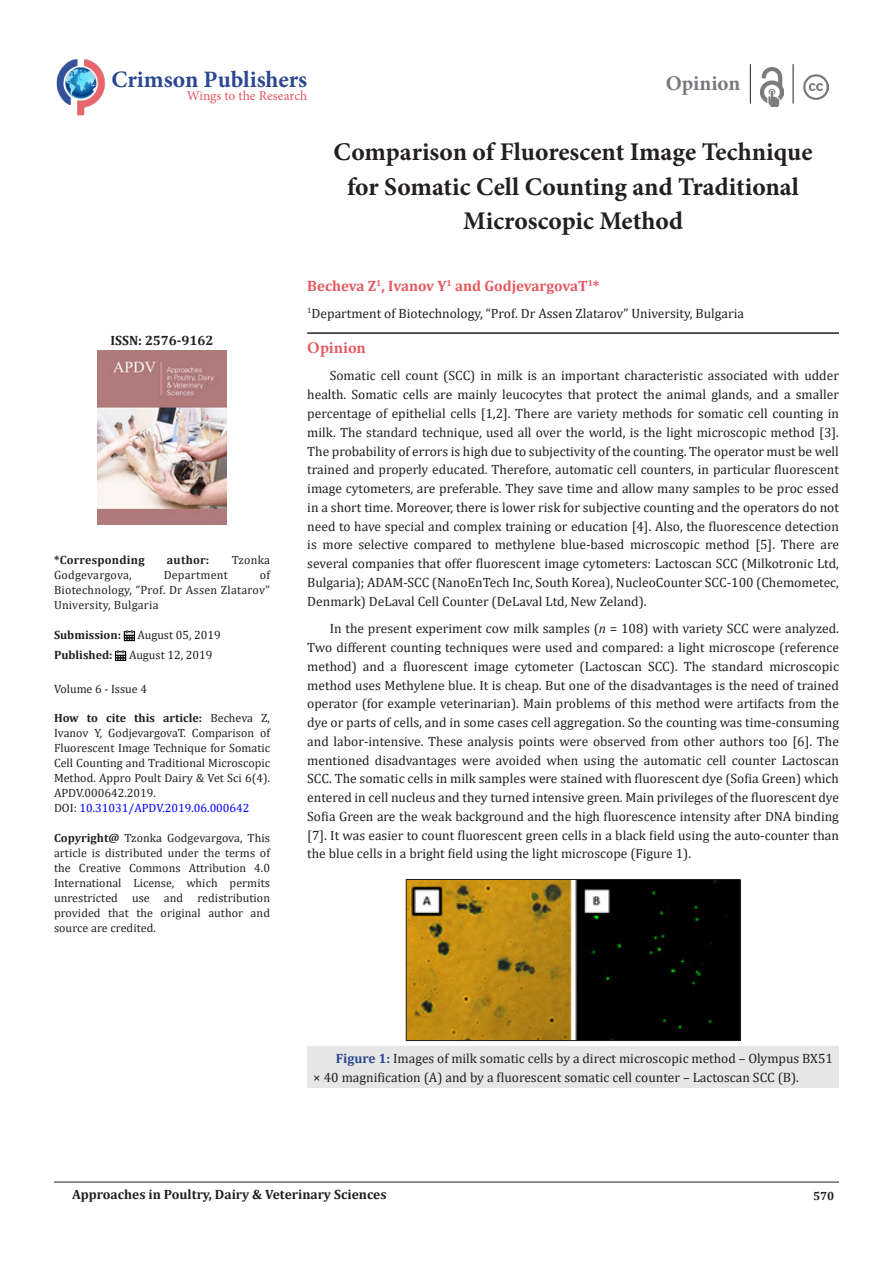
<style>
.page{position:relative;width:893px;height:1263px;background:#fff}
.page>*{position:absolute;margin:0;border:0;box-sizing:border-box;transform-origin:0 0}
.t1{font:700 25.5px/34.5px "Minion Pro";color:#231f20;text-align:center}
.t2{font:700 23.55px "Minion Pro";color:#2a4791}
.t3{font:700 21px "Minion Pro";color:#76787b}
.t4{font:700 16.5px "Minion Pro";color:#e65960}
.t5{font:700 15px "Cambria";color:#e65960}
.t6{font:13.5px/18.8px "Cambria";color:#231f20;text-align:justify}
.t7{font:700 13.5px "Cambria";color:#231f20}
.t8{font:13.5px "Minion Pro";color:#e65960}
.t9{font:12px/15px "Cambria";letter-spacing:.005em;color:#231f20;text-align:justify}
.t10{font:12px "Cambria";color:#00f}
.t11{font:700 12px "Cambria";color:#231f20}
.t12{font:700 12px "Cambria";letter-spacing:.02em;color:#231f20}
.s1{font-weight:700}
.s2{color:#231f20}
.s3{font-style:italic}
.s4{font-weight:700;color:#2a4791}
</style>
<div class="page">
<hr style="left:54px;top:1182px;width:785px;height:1px;background:#231f20">
<hr style="left:307px;top:332px;width:532px;height:2px;background:#231f20">
<div style="left:307px;top:1047px;width:532px;height:41px;background:#e6e6e6"></div>
<img style="left:408px;top:881px;width:330px;height:158px">
<div style="left:406px;top:879px;width:334px;height:162px;border:1px solid #231f20"></div>
<img style="left:56px;top:59px;width:50px;height:57px">
<hr style="left:750px;top:64px;width:1px;height:40px;background:#231f20">
<img style="left:760px;top:67px;width:23px;height:40px">
<hr style="left:793px;top:64px;width:1px;height:40px;background:#231f20">
<img style="left:803px;top:74px;width:26px;height:26px">
<svg style="left:124px;top:630px;width:11px;height:11px"></svg>
<svg style="left:115px;top:650px;width:11px;height:10px"></svg>
<img style="left:97px;top:351px;width:130px;height:173px">
<p class="t2" style="left:111px;top:63px;width:197px">Crimson Publishers</p>
<p class="t8" style="left:187px;top:87px;width:122px">Wings to the Research</p>
<p class="t3" style="left:666px;top:69px;width:76px">Opinion</p>
<p class="t1" style="left:334px;top:135px;width:481px">Comparison of Fluorescent Image Technique for Somatic Cell Counting and Traditional<br>Microscopic Method</p>
<p class="t7" style="left:110px;top:331px;width:104px">ISSN: 2576-9162</p>
<p class="t12" style="left:54px;top:552px;width:92px">*Corresponding</p>
<p class="t11" style="left:167px;top:552px;width:44px">author:</p>
<p class="t9" style="left:232px;top:553px;width:40px">Tzonka</p>
<p class="t9" style="left:54px;top:568px;width:79px">Godgevargova,</p>
<p class="t9" style="left:164px;top:568px;width:66px">Department</p>
<p class="t9" style="left:54px;top:568px;width:218px;text-indent:206px">of Biotechnology, “Prof. Dr Assen Zlatarov” University, Bulgaria</p>
<p class="t11" style="left:54px;top:627px;width:69px">Submission:</p>
<p class="t9" style="left:137px;top:628px;width:85px">August 05, 2019</p>
<p class="t11" style="left:54px;top:646px;width:60px">Published:</p>
<p class="t9" style="left:129px;top:647px;width:85px">August 12, 2019</p>
<p class="t9" style="left:54px;top:681px;width:95px">Volume 6 - Issue 4</p>
<p class="t9" style="left:54px;top:710px;width:218px"><span class="s1">How to cite this article:</span> Becheva Z, Ivanov Y, GodjevargovaT. Comparison of Fluorescent Image Technique for Somatic Cell Counting and Traditional Microscopic Method. Appro Poult Dairy &amp; Vet Sci 6(4).<br>APDV.000642.2019.</p>
<p class="t10" style="left:54px;top:801px;width:197px"><span class="s2">DOI:</span> 10.31031/APDV.2019.06.000642</p>
<p class="t9" style="left:54px;top:830px;width:218px"><span class="s1">Copyright@</span> Tzonka Godgevargova, This article is distributed under the terms of the Creative Commons Attribution 4.0<br>International License, which permits unrestricted use and redistribution provided that the original author and source are credited.</p>
<p class="t5" style="left:307px;top:275px;width:294px">Becheva Z<sup>1</sup>, Ivanov Y<sup>1</sup> and GodjevargovaT<sup>1</sup>*</p>
<p class="t6" style="left:307px;top:304px;width:438px"><sup>1</sup>Department of Biotechnology, “Prof. Dr Assen Zlatarov” University, Bulgaria</p>
<p class="t4" style="left:307px;top:336px;width:60px">Opinion</p>
<p class="t6" style="left:307px;top:366px;width:533px;text-indent:22px">Somatic cell count (SCC) in milk is an important characteristic associated with udder health. Somatic cells are mainly leucocytes that protect the animal glands, and a smaller percentage of epithelial cells [1,2]. There are variety methods for somatic cell counting in milk. The standard technique, used all over the world, is the light microscopic method [3].<br>The probability of errors is high due to subjectivity of the counting. The operator must be well trained and properly educated. Therefore, automatic cell counters, in particular fluorescent image cytometers, are preferable. They save time and allow many samples to be proc essed in a short time. Moreover, there is lower risk for subjective counting and the operators do not need to have special and complex training or education [4]. Also, the fluorescence detection is more selective compared to methylene blue-based microscopic method [5]. There are several companies that offer fluorescent image cytometers: Lactoscan SCC (Milkotronic Ltd, Bulgaria); ADAM-SCC (NanoEnTech Inc, South Korea), NucleoCounter SCC-100 (Chemometec, Denmark) DeLaval Cell Counter (DeLaval Ltd, New Zeland).</p>
<p class="t6" style="left:307px;top:619px;width:533px;text-indent:22px">In the present experiment cow milk samples (<span class="s3">n</span> = 108) with variety SCC were analyzed.<br>Two different counting techniques were used and compared: a light microscope (reference method) and a fluorescent image cytometer (Lactoscan SCC). The standard microscopic method uses Methylene blue. It is cheap. But one of the disadvantages is the need of trained operator (for example veterinarian). Main problems of this method were artifacts from the dye or parts of cells, and in some cases cell aggregation. So the counting was time-consuming and labor-intensive. These analysis points were observed from other authors too [6]. The mentioned disadvantages were avoided when using the automatic cell counter Lactoscan SCC. The somatic cells in milk samples were stained with fluorescent dye (Sofia Green) which entered in cell nucleus and they turned intensive green. Main privileges of the fluorescent dye Sofia Green are the weak background and the high fluorescence intensity after DNA binding [7]. It was easier to count fluorescent green cells in a black field using the auto-counter than the blue cells in a bright field using the light microscope (Figure 1).</p>
<p class="t6" style="left:313px;top:1049px;width:521px;text-indent:22px"><span class="s4">Figure 1:</span> Images of milk somatic cells by a direct microscopic method – Olympus BX51 × 40 magnification (A) and by a fluorescent somatic cell counter – Lactoscan SCC (B).</p>
<p class="t7" style="left:72px;top:1185px;width:316px">Approaches in Poultry, Dairy &amp; Veterinary Sciences</p>
<p class="t11" style="left:813px;top:1187px;width:23px">570</p>
</div>
